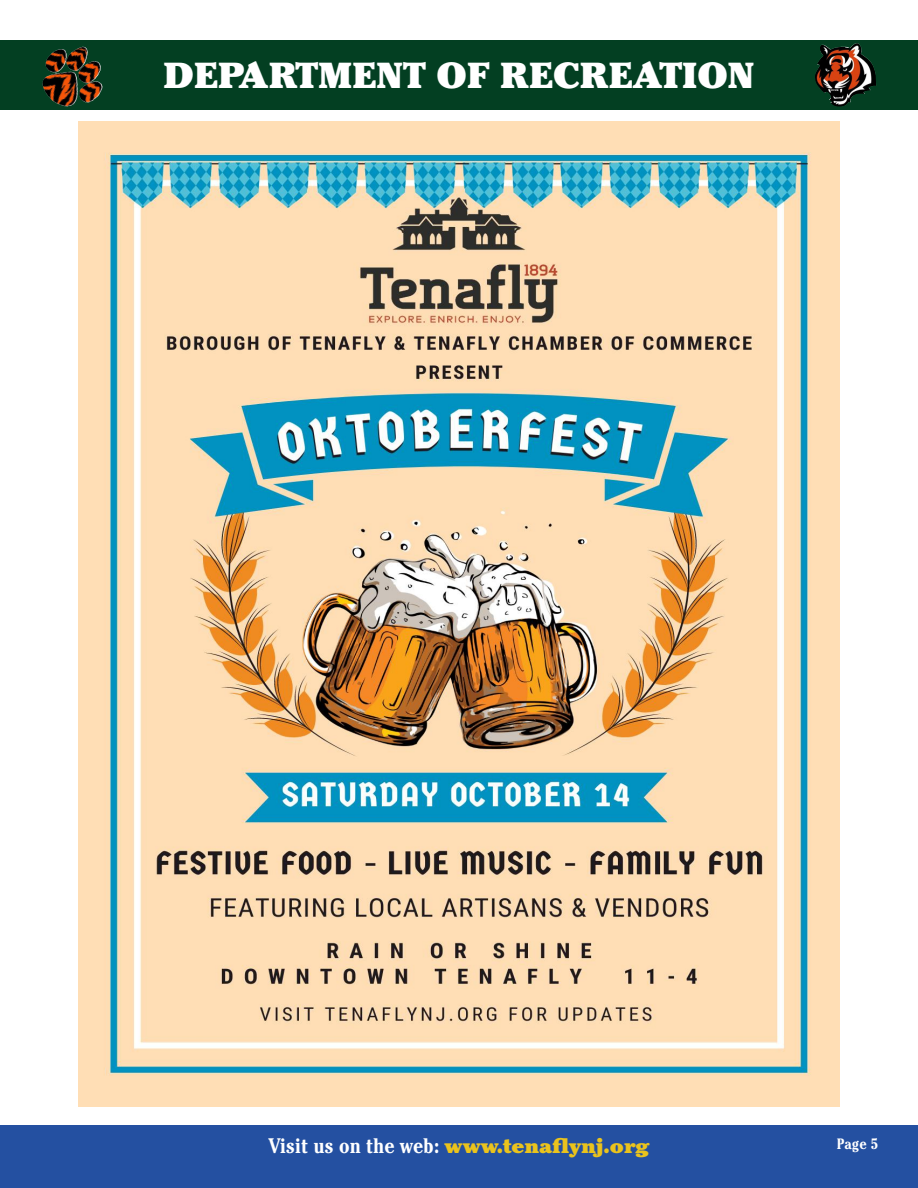
<style>
.page{position:relative;width:918px;height:1188px;background:#fff}
.page>*{position:absolute;margin:0;border:0;box-sizing:border-box;transform-origin:0 0}
.t1{font:900 36px "Cheltenham Std";color:#fff}
.t2{font:900 21px "Cheltenham Std";color:#eac31d}
.t3{font:700 condensed 15px "Cheltenham Std";color:#fff}
.s1{font-weight:700;font-stretch:condensed;color:#fff}
</style>
<div class="page">
<div style="left:0;top:1125px;width:918px;height:63px;background:#2450a1"></div>
<div style="left:0;top:40px;width:918px;height:70px;background:#033f22"></div>
<img style="left:45px;top:47px;width:46px;height:26px">
<img style="left:815px;top:43px;width:41px;height:40px">
<img style="left:78px;top:122px;width:762px;height:984px">
<h1 class="t1" style="left:164px;top:54px;width:592px">DEPARTMENT OF RECREATION</h1>
<p class="t2" style="left:269px;top:1133px;width:382px"><span class="s1">Visit us on the web:</span> www.tenaflynj.org</p>
<p class="t3" style="left:837px;top:1135px;width:43px">Page 5</p>
</div>
